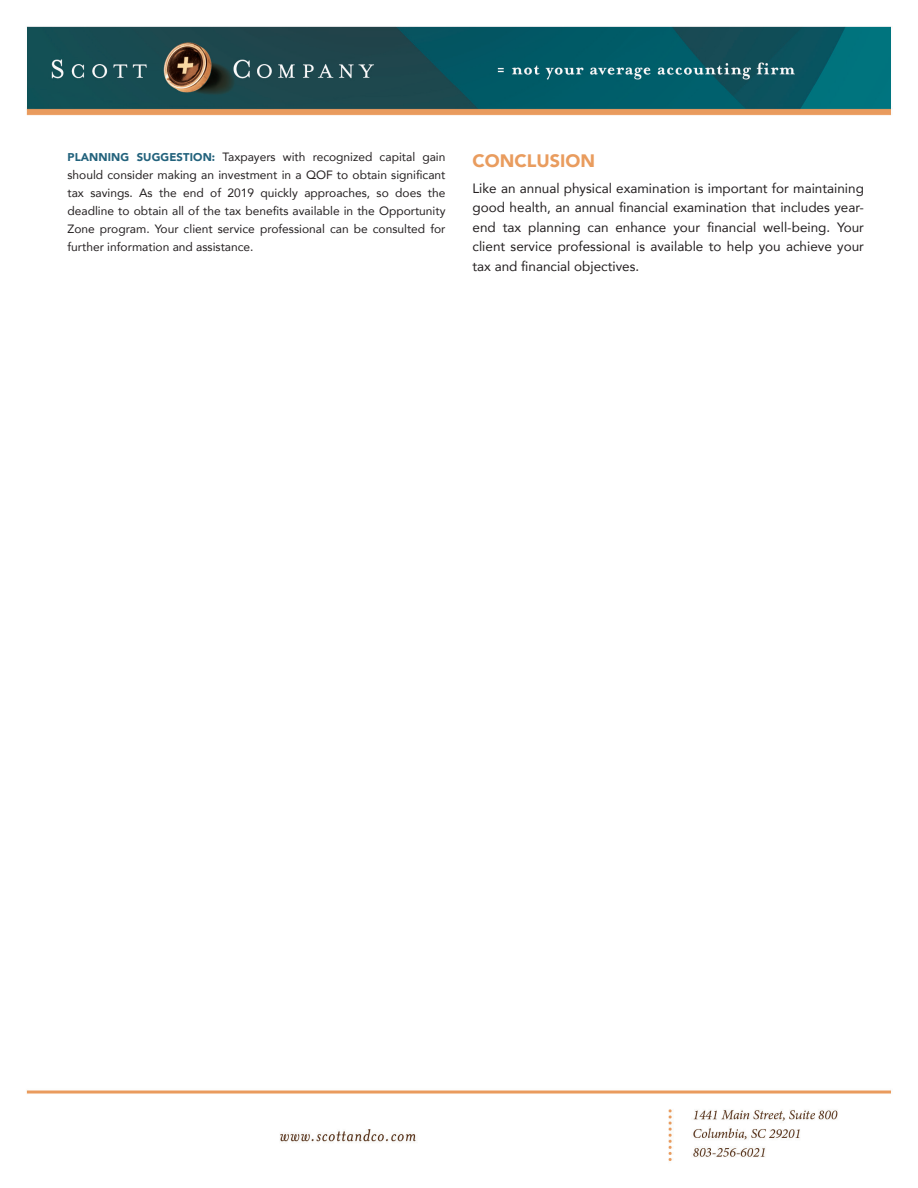
<style>
.page{position:relative;width:918px;height:1188px;background:#fff}
.page>*{position:absolute;margin:0;border:0;box-sizing:border-box;transform-origin:0 0}
.t1{font:900 18px "Avenir";color:#e99c5e}
.t2{font:13.5px/19.5px "Avenir";color:#231f20;text-align:justify}
.Indent{font:12px/18px "Avenir";color:#231f20;text-align:justify}
.s1{font-weight:900;font-size:11.25px;color:#22627c}
</style>
<div class="page">
<img style="left:26px;top:26px;width:865px;height:1135px">
<p class="Indent" style="left:68px;top:147px;width:380px"><span class="s1">PLANNING SUGGESTION:</span> Taxpayers with recognized capital gain should consider making an investment in a QOF to obtain significant tax savings. As the end of 2019 quickly approaches, so does the deadline to obtain all of the tax benefits available in the Opportunity Zone program. Your client service professional can be consulted for further information and assistance.</p>
<p class="t1" style="left:472px;top:145px;width:124px">CONCLUSION</p>
<p class="t2" style="left:472px;top:178px;width:393px">Like an annual physical examination is important for maintaining good health, an annual financial examination that includes year&shy;end tax planning can enhance your financial well-being. Your client service professional is available to help you achieve your tax and financial objectives.</p>
</div>
